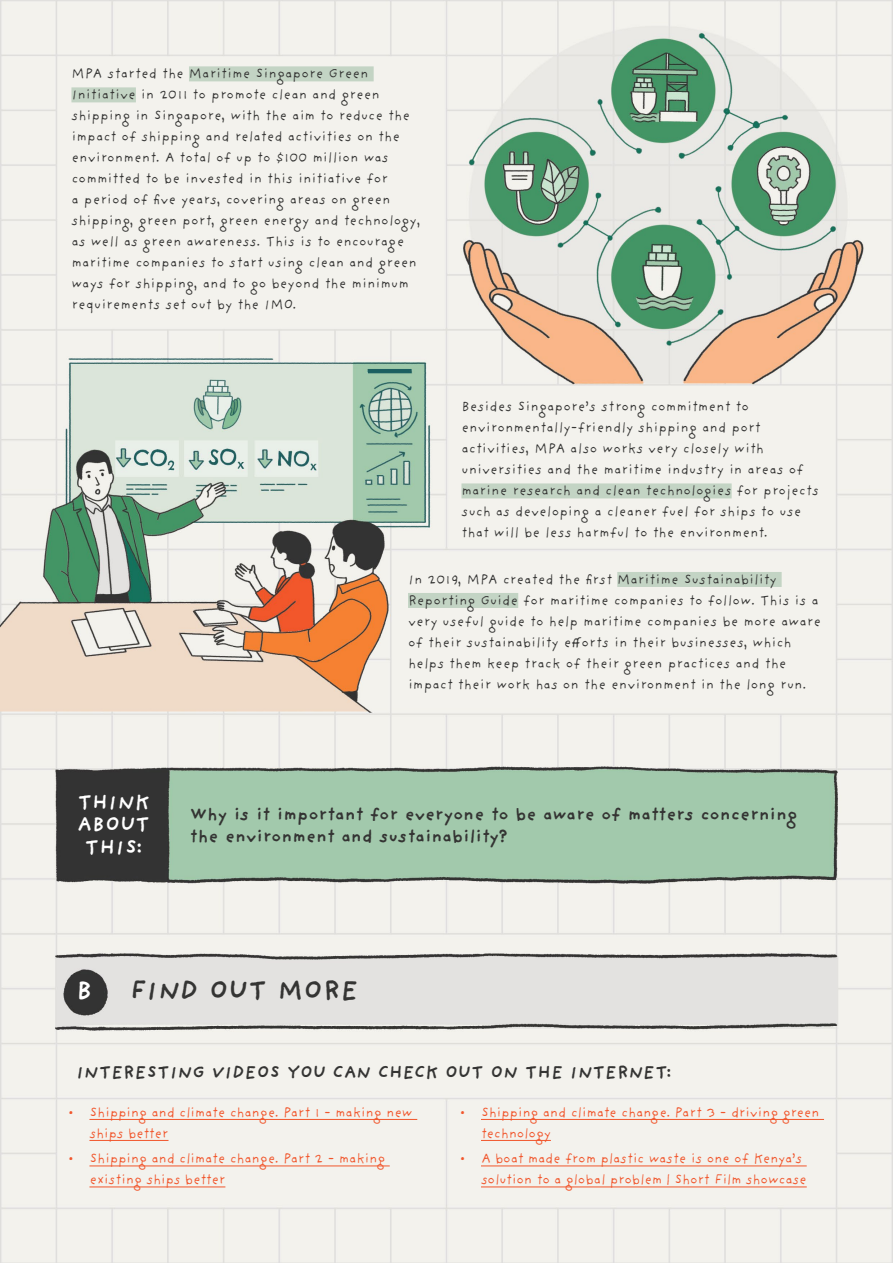
<style>
.page{position:relative;width:893px;height:1263px;background:#fff}
.page>*{position:absolute;margin:0;border:0;box-sizing:border-box;transform-origin:0 0}
.t1{font:700 27px "Providence Sans Pro";letter-spacing:.015em;color:#343433}
.t2{font:700 27px "Providence Sans Pro";color:#fff}
.t3{font:700 21px/22.5px "Providence Sans Pro";letter-spacing:.01em;color:#fff;text-align:center}
.t4{font:700 18px/21.6px "Providence Sans Pro";letter-spacing:.01em;color:#343433}
.t5{font:14.25px/21px "Providence Sans Pro";color:#343433}
.t6{font:14.25px/21px "Providence Sans Pro";letter-spacing:-.025em;color:#f1562c}
</style>
<div class="page">
<img style="left:0;top:0;width:893px;height:1263px">
<div style="left:189px;top:66px;width:185px;height:15px;background:#c3d4c4"></div>
<div style="left:71px;top:87px;width:65px;height:15px;background:#c3d4c4"></div>
<div style="left:461px;top:483px;width:271px;height:15px;background:#c3d4c4"></div>
<div style="left:617px;top:572px;width:165px;height:15px;background:#c3d4c4"></div>
<div style="left:408px;top:593px;width:110px;height:15px;background:#c3d4c4"></div>
<hr style="left:89px;top:1119px;width:328px;height:1px;background:#f1562c">
<hr style="left:89px;top:1140px;width:79px;height:1px;background:#f1562c">
<hr style="left:89px;top:1165px;width:301px;height:1px;background:#f1562c">
<hr style="left:89px;top:1186px;width:136px;height:1px;background:#f1562c">
<hr style="left:481px;top:1119px;width:343px;height:1px;background:#f1562c">
<hr style="left:481px;top:1140px;width:70px;height:1px;background:#f1562c">
<hr style="left:481px;top:1165px;width:326px;height:1px;background:#f1562c">
<hr style="left:481px;top:1186px;width:326px;height:1px;background:#f1562c">
<p class="t5" style="left:71px;top:63px;width:351px">MPA started the Maritime Singapore Green Initiative in 2011 to promote clean and green shipping in Singapore, with the aim to reduce the impact of shipping and related activities on the environment. A total of up to $100 million was committed to be invested in this initiative for<br>a period of five years, covering areas on green shipping, green port, green energy and technology, as well as green awareness. This is to encourage maritime companies to start using clean and green ways for shipping, and to go beyond the minimum requirements set out by the IMO.</p>
<h2 class="t3" style="left:77px;top:790px;width:74px">THINK<br>ABOUT<br>THIS:</h2>
<p class="t5" style="left:461px;top:396px;width:359px">Besides Singapore’s strong commitment to environmentally-friendly shipping and port activities, MPA also works very closely with universities and the maritime industry in areas of marine research and clean technologies for projects such as developing a cleaner fuel for ships to use that will be less harmful to the environment.</p>
<p class="t5" style="left:408px;top:568px;width:415px">In 2019, MPA created the first Maritime Sustainability Reporting Guide for maritime companies to follow. This is a very useful guide to help maritime companies be more aware of their sustainability efforts in their businesses, which helps them keep track of their green practices and the impact their work has on the environment in the long run.</p>
<p class="t4" style="left:190px;top:803px;width:609px">Why is it important for everyone to be aware of matters concerning the environment and sustainability?</p>
<h1 class="t2" style="left:76px;top:974px;width:18px">B</h1>
<h1 class="t1" style="left:130px;top:974px;width:230px">FIND OUT MORE</h1>
<p class="t4" style="left:76px;top:1061px;width:597px">INTERESTING VIDEOS YOU CAN CHECK OUT ON THE INTERNET:</p>
<p class="t6" style="left:89px;top:1101px;width:325px;text-indent:-21px">• Shipping and climate change. Part 1 - making new ships better</p>
<p class="t6" style="left:89px;top:1147px;width:297px;text-indent:-21px">• Shipping and climate change. Part 2 - making existing ships better</p>
<p class="t6" style="left:481px;top:1101px;width:340px;text-indent:-21px">• Shipping and climate change. Part 3 - driving green technology</p>
<p class="t6" style="left:481px;top:1147px;width:327px;text-indent:-21px">• A boat made from plastic waste is one of Kenya’s solution to a global problem | Short Film showcase</p>
</div>
